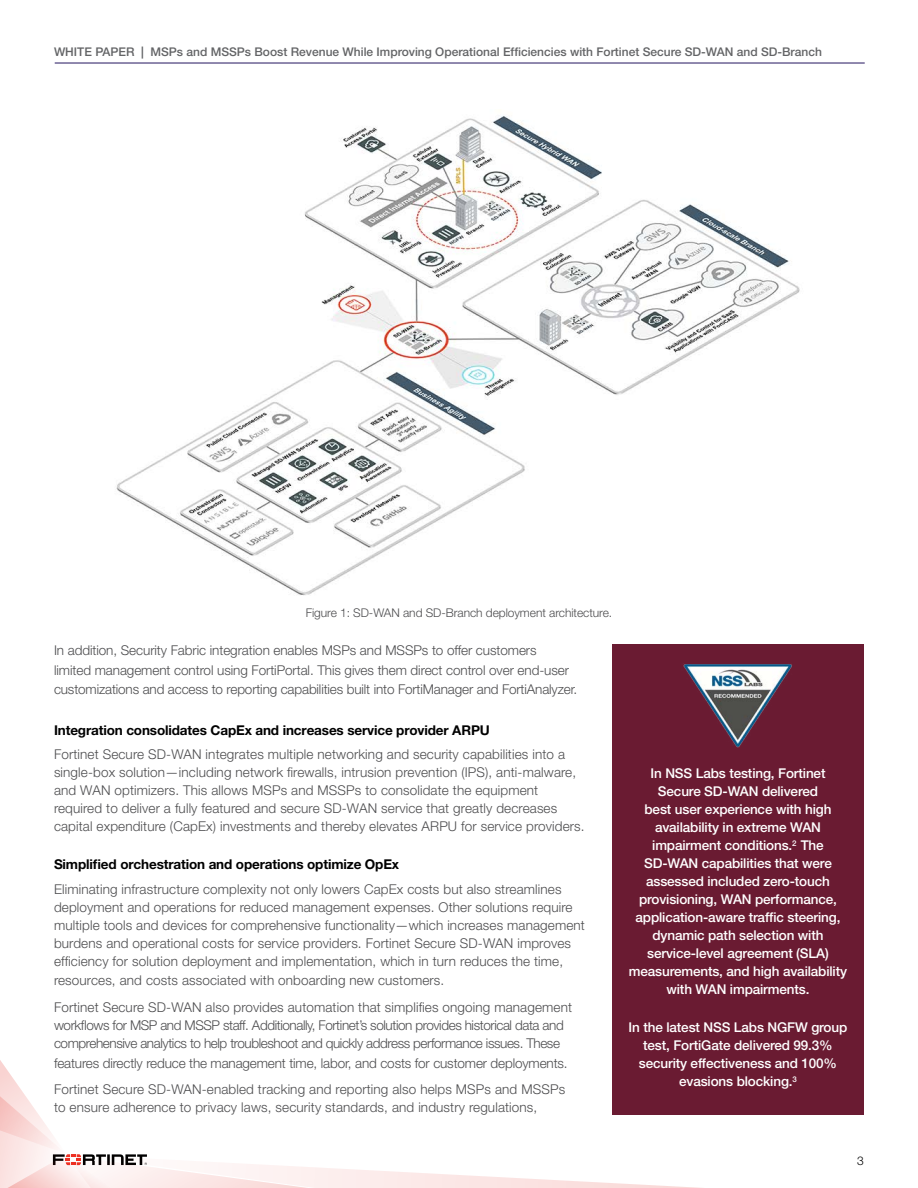
<style>
.page{position:relative;width:918px;height:1188px;background:#fff}
.page>*{position:absolute;margin:0;border:0;box-sizing:border-box;transform-origin:0 0}
.Body_Copy{font:300 13.5px/18px "Helvetica Neue LT Pro";letter-spacing:.01em;color:#4d4d4f}
.Sidebar-call_out{font:500 13.5px/18px "Helvetica Neue LT Pro";letter-spacing:-.01em;color:#fff;text-align:center}
.Body_Copy-2{font:300 13.5px/18px "Helvetica Neue LT Pro";letter-spacing:-.03em;color:#4d4d4f}
.Body_Copy-3{font:300 13.5px "Helvetica Neue LT Pro";letter-spacing:-.01em;color:#4d4d4f}
.Body_Copy_Sub-SUBHEA{font:700 13.5px "Helvetica Neue LT Pro";letter-spacing:-.01em;color:#000}
.Body_Copy-4{font:700 13.5px "Helvetica Neue LT Pro";letter-spacing:-.01em;color:#000}
.t1{font:500 12px "Helvetica Neue LT Pro";color:#636466}
.Body_Copy-5{font:300 12px "Helvetica Neue LT Pro";letter-spacing:-.005em;color:#4d4d4f}
.t2{font:300 12px "Helvetica Neue LT Pro";color:#000}
.s1{font-weight:700}
</style>
<div class="page">
<hr style="left:55px;top:63px;width:810px;height:1px;background:#23145f">
<svg style="left:0;top:1060px;width:864px;height:128px"></svg>
<div style="left:612px;top:644px;width:252px;height:470px;background:#6a1b32"></div>
<img style="left:683px;top:664px;width:109px;height:84px">
<img style="left:116px;top:116px;width:684px;height:480px">
<p class="t1" style="left:54px;top:44px;width:769px">WHITE PAPER <span class="s1">|</span> MSPs and MSSPs Boost Revenue While Improving Operational Efficiencies with Fortinet Secure SD-WAN and SD-Branch</p>
<p class="Body_Copy-5" style="left:306px;top:605px;width:308px">Figure 1: SD-WAN and SD-Branch deployment architecture.</p>
<p class="Body_Copy" style="left:54px;top:640px;width:525px;line-height:19.5px">In addition, Security Fabric integration enables MSPs and MSSPs to offer customers<br>limited management control using FortiPortal. This gives them direct control over end-user customizations and access to reporting capabilities built into FortiManager and FortiAnalyzer.</p>
<p class="Body_Copy_Sub-SUBHEA" style="left:54px;top:721px;width:437px">Integration consolidates CapEx and increases service provider ARPU</p>
<p class="Body_Copy" style="left:54px;top:745px;width:532px">Fortinet Secure SD-WAN integrates multiple networking and security capabilities into a single-box solution—including network firewalls, intrusion prevention (IPS), anti-malware, and WAN optimizers. This allows MSPs and MSSPs to consolidate the equipment required to deliver a fully featured and secure SD-WAN service that greatly decreases capital expenditure (CapEx) investments and thereby elevates ARPU for service providers.</p>
<p class="Body_Copy-4" style="left:54px;top:856px;width:347px">Simplified orchestration and operations optimize OpEx</p>
<p class="Body_Copy" style="left:54px;top:880px;width:532px">Eliminating infrastructure complexity not only lowers CapEx costs but also streamlines deployment and operations for reduced management expenses. Other solutions require multiple tools and devices for comprehensive functionality—which increases management burdens and operational costs for service providers. Fortinet Secure SD-WAN improves efficiency for solution deployment and implementation, which in turn reduces the time,</p>
<p class="Body_Copy" style="left:54px;top:971px;width:392px">resources, and costs associated with onboarding new customers.</p>
<p class="Body_Copy-2" style="left:54px;top:998px;width:520px">Fortinet Secure SD-WAN also provides automation that simplifies ongoing management workflows for MSP and MSSP staff. Additionally, Fortinet’s solution provides historical data and comprehensive analytics to help troubleshoot and quickly address performance issues. These</p>
<p class="Body_Copy-3" style="left:54px;top:1055px;width:515px">features directly reduce the management time, labor, and costs for customer deployments.</p>
<p class="Body_Copy" style="left:54px;top:1080px;width:513px">Fortinet Secure SD-WAN-enabled tracking and reporting also helps MSPs and MSSPs to ensure adherence to privacy laws, security standards, and industry regulations,</p>
<p class="Sidebar-call_out" style="left:629px;top:764px;width:220px">In NSS Labs testing, Fortinet<br>Secure SD-WAN delivered<br>best user experience with high availability in extreme WAN impairment conditions.<sup>2</sup> The<br>SD-WAN capabilities that were assessed included zero-touch provisioning, WAN performance, application-aware traffic steering, dynamic path selection with service-level agreement (SLA) measurements, and high availability with WAN impairments.</p>
<p class="Sidebar-call_out" style="left:629px;top:1019px;width:220px">In the latest NSS Labs NGFW group test, FortiGate delivered 99.3% security effectiveness and 100% evasions blocking.<sup>3</sup></p>
<p class="t2" style="left:857px;top:1154px;width:8px">3</p>
</div>
